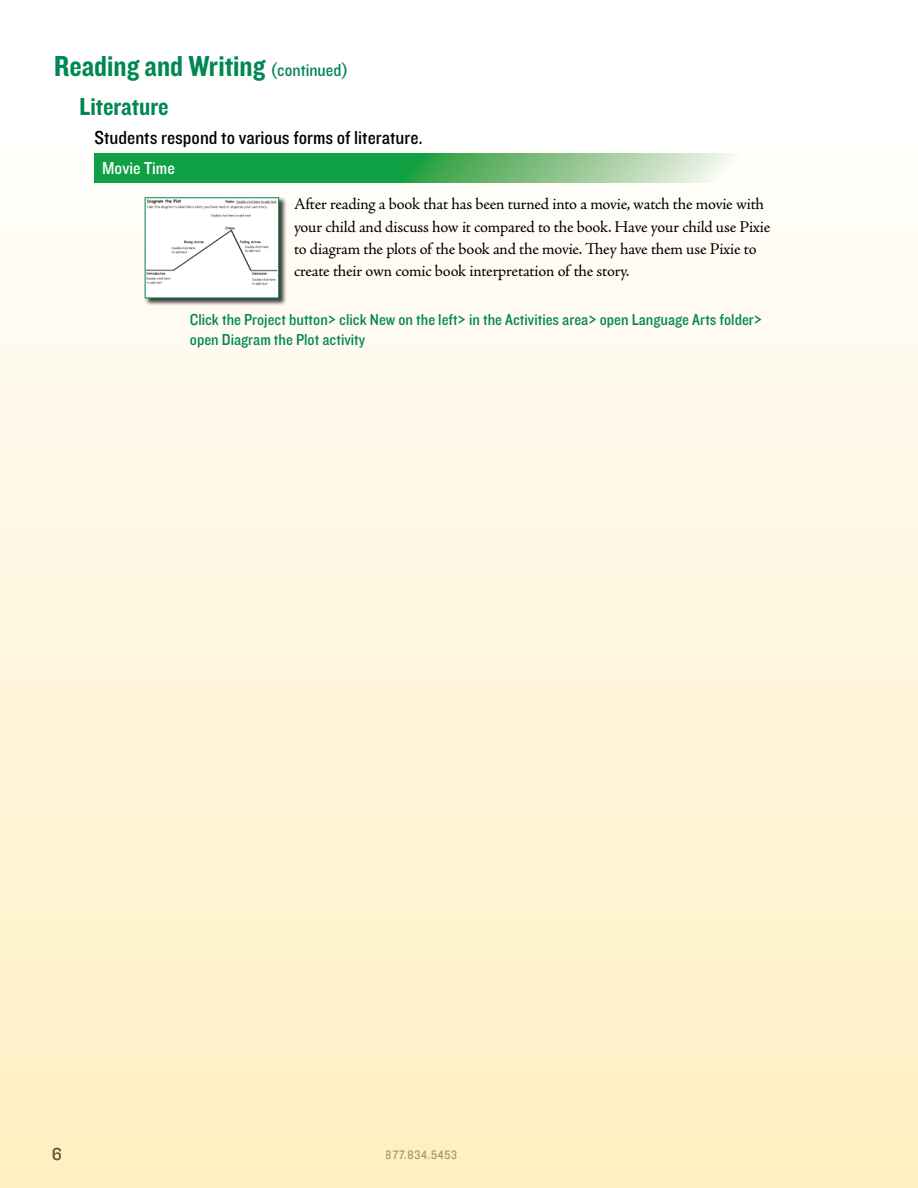
<style>
.page{position:relative;width:918px;height:1188px;background:#fff}
.page>*{position:absolute;margin:0;border:0;box-sizing:border-box;transform-origin:0 0}
.t1{font:30px "Knockout HTF50 Welterweight";color:#008752}
.t2{font:25.5px "Knockout HTF50 Welterweight";color:#008752}
.t3{font:19.5px "Knockout HTF30 Junior Welterwt";color:#000}
.t4{font:18px "Knockout HTF30 Junior Welterwt";color:#fff}
.t5{font:18px "Knockout HTF31 Junior Middlewt";color:#5f522c}
.t6{font:16.5px/22.2px "Adobe Jenson Pro";letter-spacing:-.015em;color:#000}
.t7{font:16.5px/19.8px "Knockout HTF30 Junior Welterwt";color:#008752}
.t8{font:12.75px "Knockout HTF30 Junior Welterwt";letter-spacing:.06em;color:#aa9f82}
.s1{font-family:"Knockout HTF30 Junior Welterwt";font-size:18px}
</style>
<div class="page">
<div style="left:0;top:0;width:918px;height:1188px;background:linear-gradient(to bottom,#fff,#ffefc1)"></div>
<div style="left:144px;top:197px;width:142px;height:109px;background:#000;opacity:.75"></div>
<img style="left:147px;top:199px;width:130px;height:97px">
<div style="left:145px;top:197px;width:134px;height:101px;border:1px solid #008752"></div>
<svg style="left:95px;top:153px;width:679px;height:30px;background:#5bb974"></svg>
<h1 class="t1" style="left:54px;top:51px;width:296px">Reading and Writing <span class="s1">(continued)</span></h1>
<h2 class="t2" style="left:80px;top:93px;width:91px">Literature</h2>
<p class="t3" style="left:95px;top:127px;width:330px">Students respond to various forms of literature.</p>
<p class="t4" style="left:102px;top:159px;width:74px">Movie Time</p>
<p class="t6" style="left:294px;top:193px;width:478px">After reading a book that has been turned into a movie, watch the movie with your child and discuss how it compared to the book. Have your child use Pixie to diagram the plots of the book and the movie. They have them use Pixie to create their own comic book interpretation of the story.</p>
<p class="t7" style="left:190px;top:310px;width:574px">Click the Project button&gt; click New on the left&gt; in the Activities area&gt; open Language Arts folder&gt; open Diagram the Plot activity</p>
<p class="t5" style="left:52px;top:1144px;width:12px">6</p>
<p class="t8" style="left:386px;top:1148px;width:73px">877.834.5453</p>
</div>
